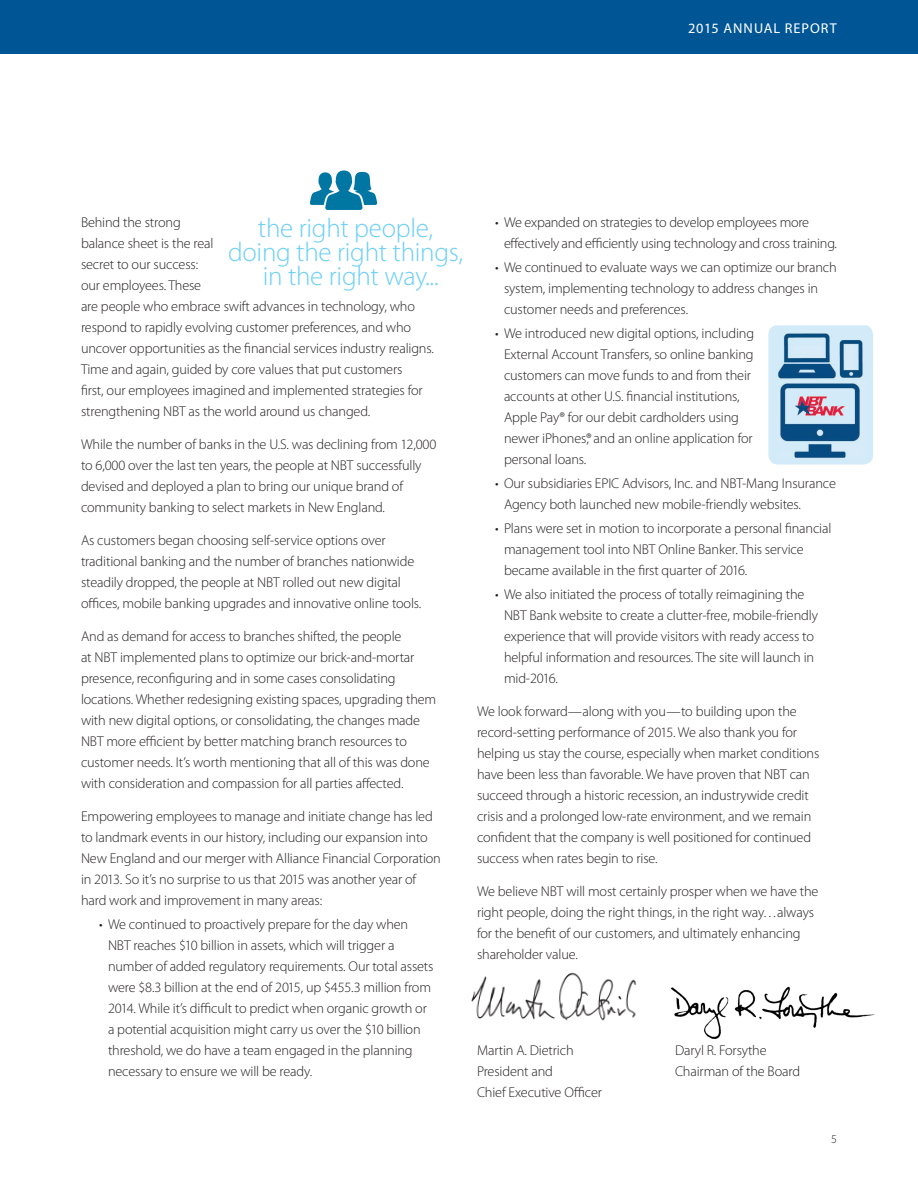
<style>
.page{position:relative;width:918px;height:1188px;background:#fff}
.page>*{position:absolute;margin:0;border:0;box-sizing:border-box;transform-origin:0 0}
.Body{font:300 27px/24px "Myriad Pro";letter-spacing:-.01em;color:#6bcff6;text-align:center}
.Body-2{font:300 14.25px/21px "Myriad Pro";letter-spacing:-.01em;color:#231f20}
.t1{font:14.25px "Myriad Pro";letter-spacing:.07em;color:#fff}
.t2{font:300 12px "Myriad Pro";color:#231f20}
</style>
<div class="page">
<div style="left:0;top:0;width:918px;height:54px;background:#005595"></div>
<img style="left:671px;top:986px;width:204px;height:53px">
<img style="left:471px;top:972px;width:165px;height:49px">
<svg style="left:310px;top:170px;width:67px;height:40px"></svg>
<img style="left:768px;top:325px;width:105px;height:140px">
<p class="t1" style="left:688px;top:19px;width:150px">2015 ANNUAL REPORT</p>
<p class="Body-2" style="left:81px;top:212px;width:354px">Behind the strong<br>balance sheet is the real<br>secret to our success:<br>our employees. These<br>are people who embrace swift advances in technology, who respond to rapidly evolving customer preferences, and who uncover opportunities as the financial services industry realigns.<br>Time and again, guided by core values that put customers<br>first, our employees imagined and implemented strategies for strengthening NBT as the world around us changed.</p>
<p class="Body-2" style="left:81px;top:434px;width:357px">While the number of banks in the U.S. was declining from 12,000 to 6,000 over the last ten years, the people at NBT successfully devised and deployed a plan to bring our unique brand of community banking to select markets in New England.</p>
<p class="Body-2" style="left:81px;top:530px;width:342px">As customers began choosing self-service options over traditional banking and the number of branches nationwide steadily dropped, the people at NBT rolled out new digital offices, mobile banking upgrades and innovative online tools.</p>
<p class="Body-2" style="left:81px;top:626px;width:357px">And as demand for access to branches shifted, the people<br>at NBT implemented plans to optimize our brick-and-mortar presence, reconfiguring and in some cases consolidating locations. Whether redesigning existing spaces, upgrading them with new digital options, or consolidating, the changes made NBT more efficient by better matching branch resources to customer needs. It’s worth mentioning that all of this was done with consideration and compassion for all parties affected.</p>
<p class="Body-2" style="left:81px;top:806px;width:361px">Empowering employees to manage and initiate change has led to landmark events in our history, including our expansion into New England and our merger with Alliance Financial Corporation in 2013. So it’s no surprise to us that 2015 was another year of hard work and improvement in many areas:</p>
<p class="Body-2" style="left:108px;top:914px;width:327px;text-indent:-9px">• We continued to proactively prepare for the day when NBT reaches $10 billion in assets, which will trigger a number of added regulatory requirements. Our total assets were $8.3 billion at the end of 2015, up $455.3 million from 2014. While it’s difficult to predict when organic growth or a potential acquisition might carry us over the $10 billion threshold, we do have a team engaged in the planning necessary to ensure we will be ready.</p>
<p class="Body" style="left:228px;top:217px;width:236px">the right people, doing the right things,</p>
<p class="Body" style="left:263px;top:265px;width:178px">in the right way...</p>
<p class="Body-2" style="left:504px;top:212px;width:334px;text-indent:-9px">• We expanded on strategies to develop employees more effectively and efficiently using technology and cross training.</p>
<p class="Body-2" style="left:504px;top:257px;width:334px;text-indent:-9px">• We continued to evaluate ways we can optimize our branch system, implementing technology to address changes in customer needs and preferences.</p>
<p class="Body-2" style="left:504px;top:323px;width:252px;text-indent:-9px">• We introduced new digital options, including External Account Transfers, so online banking customers can move funds to and from their accounts at other U.S. financial institutions, Apple Pay® for our debit cardholders using newer iPhones®, and an online application for personal loans.</p>
<p class="Body-2" style="left:504px;top:473px;width:333px;text-indent:-9px">• Our subsidiaries EPIC Advisors, Inc. and NBT-Mang Insurance<br>Agency both launched new mobile-friendly websites.</p>
<p class="Body-2" style="left:504px;top:518px;width:329px;text-indent:-9px">• Plans were set in motion to incorporate a personal financial management tool into NBT Online Banker. This service became available in the first quarter of 2016.</p>
<p class="Body-2" style="left:504px;top:584px;width:315px;text-indent:-9px">• We also initiated the process of totally reimagining the NBT Bank website to create a clutter-free, mobile-friendly experience that will provide visitors with ready access to helpful information and resources. The site will launch in mid-2016.</p>
<p class="Body-2" style="left:477px;top:701px;width:344px">We look forward—along with you—to building upon the record-setting performance of 2015. We also thank you for helping us stay the course, especially when market conditions have been less than favorable. We have proven that NBT can succeed through a historic recession, an industrywide credit crisis and a prolonged low-rate environment, and we remain confident that the company is well positioned for continued success when rates begin to rise.</p>
<p class="Body-2" style="left:477px;top:881px;width:343px">We believe NBT will most certainly prosper when we have the right people, doing the right things, in the right way…always for the benefit of our customers, and ultimately enhancing shareholder value.</p>
<p class="Body-2" style="left:477px;top:1040px;width:98px">Martin A. Dietrich</p>
<p class="Body-2" style="left:675px;top:1040px;width:93px">Daryl R. Forsythe</p>
<p class="Body-2" style="left:477px;top:1061px;width:78px">President and</p>
<p class="Body-2" style="left:675px;top:1061px;width:127px">Chairman of the Board</p>
<p class="Body-2" style="left:477px;top:1082px;width:127px">Chief Executive Officer</p>
<p class="t2" style="left:831px;top:1132px;width:7px">5</p>
</div>
